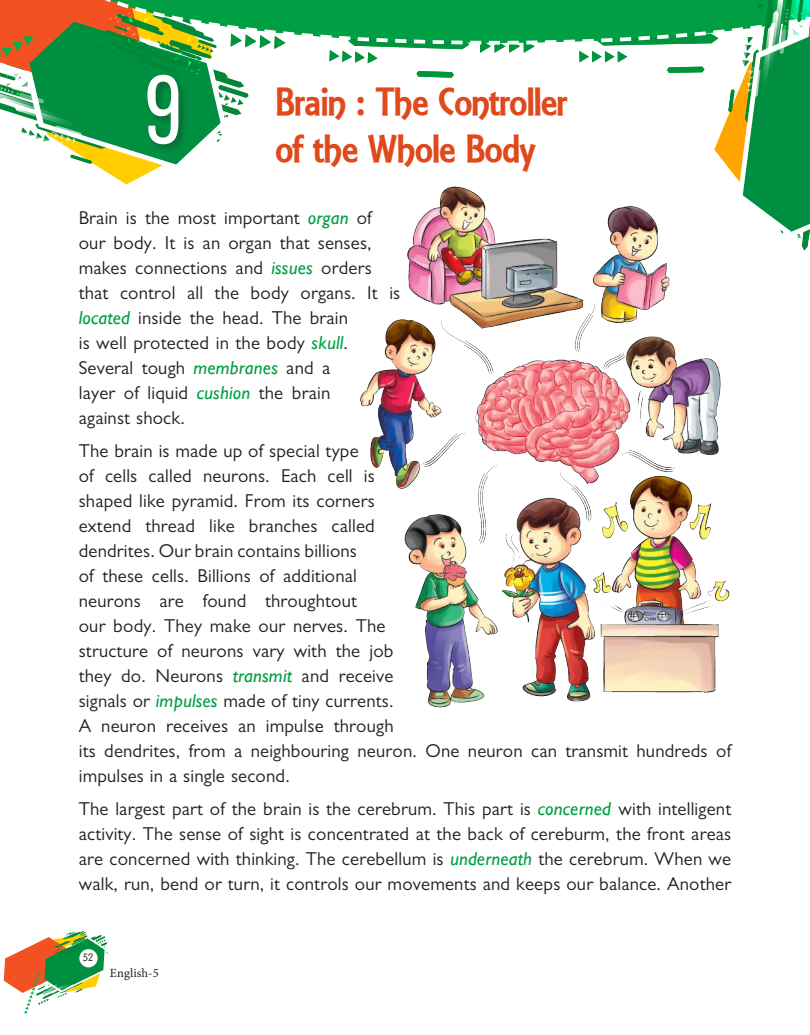
<style>
.page{position:relative;width:810px;height:1035px;background:#fff}
.page>*{position:absolute;margin:0;border:0;box-sizing:border-box;transform-origin:0 0}
.t1{font:500 condensed 100px "Geometric Slab 703 BT";color:#fff}
.t2{font:37.5px/47.5px "Estelle Black SF";letter-spacing:-.01em;color:#df491b}
.t3{font:18.75px/25px "Gill Sans MT Pro";letter-spacing:.01em;color:#241f1f}
.t4{font:12.5px "Minion Pro";letter-spacing:.01em;color:#241f1f}
.t5{font:10px "B Preplay";color:#241f1f}
.s1{font-family:"Gill Sans";font-style:italic;color:#009f43}
</style>
<div class="page">
<svg style="left:4px;top:931px;width:105px;height:83px"></svg>
<div style="left:79px;top:949px;width:19px;height:18px;background:#fff;border-radius:50%"></div>
<img style="left:360px;top:251px;width:370px;height:457px">
<svg style="left:0;top:0;width:810px;height:251px"></svg>
<h1 class="t1" style="left:144px;top:47px;width:40px">9</h1>
<h2 class="t2" style="left:275px;top:78px;width:293px">Brain : The Controller of the Whole Body</h2>
<p class="t3" style="left:79px;top:205px;width:323px">Brain is the most important <span class="s1">organ</span> of our body. It is an organ that senses, makes connections and <span class="s1">issues</span> orders that control all the body organs. It is <span class="s1">located</span> inside the head. The brain<br>is well protected in the body <span class="s1">skull</span>.<br>Several tough <span class="s1">membranes</span> and a<br>layer of liquid <span class="s1">cushion</span> the brain<br>against shock.</p>
<p class="t3" style="left:79px;top:438px;width:654px">The brain is made up of special type<br>of cells called neurons. Each cell is<br>shaped like pyramid. From its corners<br>extend thread like branches called<br>dendrites. Our brain contains billions<br>of these cells. Billions of additional<br>neurons are found throughtout<br>our body. They make our nerves. The<br>structure of neurons vary with the job<br>they do. Neurons <span class="s1">transmit</span> and receive<br>signals or <span class="s1">impulses</span> made of tiny currents.<br>A neuron receives an impulse through<br>its dendrites, from a neighbouring neuron. One neuron can transmit hundreds of impulses in a single second.</p>
<p class="t3" style="left:79px;top:796px;width:654px;text-align:justify">The largest part of the brain is the cerebrum. This part is <span class="s1">concerned</span> with intelligent activity. The sense of sight is concentrated at the back of cereburm, the front areas are concerned with thinking. The cerebellum is <span class="s1">underneath</span> the cerebrum. When we walk, run, bend or turn, it controls our movements and keeps our balance. Another</p>
<p class="t5" style="left:83px;top:952px;width:12px">52</p>
<p class="t4" style="left:110px;top:965px;width:50px">English-5</p>
</div>
